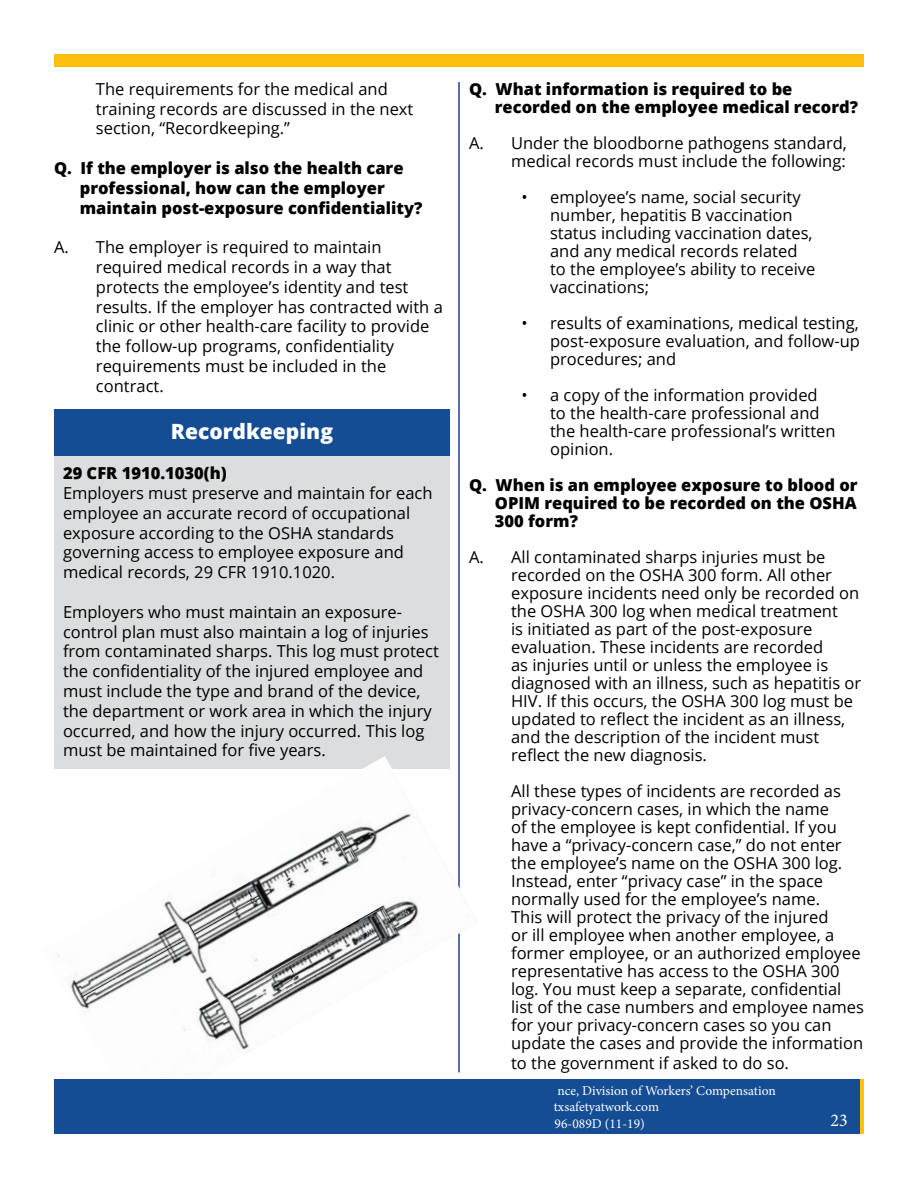
<style>
.page{position:relative;width:918px;height:1188px;background:#fff}
.page>*{position:absolute;margin:0;border:0;box-sizing:border-box;transform-origin:0 0}
.t1{font:800 21px "Open Sans";color:#fff}
.t2{font:18px "Minion Pro";color:#fff}
.t3{font:16.5px/18px "Open Sans";color:#000}
.t4{font:800 16.5px/18px "Open Sans";color:#000}
.t5{font:13.5px/16.2px "Minion Pro";color:#fff;text-align:center}
</style>
<div class="page">
<div style="left:54px;top:54px;width:810px;height:13px;background:#fec00f"></div>
<hr style="left:458px;top:82px;width:2px;height:990px;background:#25408f">
<div style="left:54px;top:409px;width:396px;height:48px;background:#154d94"></div>
<div style="left:54px;top:457px;width:396px;height:312px;background:#dcddde"></div>
<img style="left:54px;top:756px;width:425px;height:324px">
<div style="left:54px;top:1080px;width:810px;height:54px;background:#154d94"></div>
<hr style="left:860px;top:1080px;width:4px;height:54px;background:#fec00f">
<p class="t3" style="left:96px;top:78px;width:319px;line-height:19.8px">The requirements for the medical and training records are discussed in the next section, “Recordkeeping.”</p>
<p class="t4" style="left:80px;top:157px;width:344px;line-height:19.8px;text-indent:-26px">Q. If the employer is also the health care professional, how can the employer maintain post-exposure confidentiality?</p>
<p class="t3" style="left:96px;top:237px;width:348px;line-height:19.8px;text-indent:-42px">A. The employer is required to maintain required medical records in a way that protects the employee’s identity and test results. If the employer has contracted with a clinic or other health-care facility to provide the follow-up programs, confidentiality requirements must be included in the contract.</p>
<p class="t1" style="left:171px;top:416px;width:164px">Recordkeeping</p>
<p class="t4" style="left:63px;top:463px;width:165px">29 CFR 1910.1030(h)</p>
<p class="t3" style="left:63px;top:483px;width:371px;line-height:19.8px">Employers must preserve and maintain for each employee an accurate record of occupational exposure according to the OSHA standards governing access to employee exposure and medical records, 29 CFR 1910.1020.</p>
<p class="t3" style="left:63px;top:601px;width:377px;line-height:19.8px">Employers who must maintain an exposure&shy;control plan must also maintain a log of injuries from contaminated sharps. This log must protect the confidentiality of the injured employee and must include the type and brand of the device,</p>
<p class="t3" style="left:63px;top:700px;width:370px;line-height:19.8px">the department or work area in which the injury occurred, and how the injury occurred. This log must be maintained for five years.</p>
<p class="t4" style="left:495px;top:79px;width:365px;text-indent:-26px">Q. What information is required to be recorded on the employee medical record?</p>
<p class="t3" style="left:469px;top:133px;width:379px;text-align:right">A. Under the bloodborne pathogens standard, medical records must include the following:</p>
<p class="t3" style="left:550px;top:187px;width:267px;text-indent:-28px">• employee’s name, social security number, hepatitis B vaccination status including vaccination dates, and any medical records related to the employee’s ability to receive vaccinations;</p>
<p class="t3" style="left:550px;top:313px;width:311px;text-align:justify;text-indent:-28px">• results of examinations, medical testing, post-exposure evaluation, and follow-up procedures; and</p>
<p class="t3" style="left:550px;top:385px;width:287px;text-indent:-28px">• a copy of the information provided to the health-care professional and the health-care professional’s written opinion.</p>
<p class="t4" style="left:495px;top:475px;width:364px;text-align:justify;text-indent:-26px">Q. When is an employee exposure to blood or OPIM required to be recorded on the OSHA 300 form?</p>
<p class="t3" style="left:511px;top:547px;width:352px;text-indent:-42px">A. All contaminated sharps injuries must be recorded on the OSHA 300 form. All other exposure incidents need only be recorded on the OSHA 300 log when medical treatment<br>is initiated as part of the post-exposure evaluation. These incidents are recorded<br>as injuries until or unless the employee is diagnosed with an illness, such as hepatitis or HIV. If this occurs, the OSHA 300 log must be updated to reflect the incident as an illness, and the description of the incident must reflect the new diagnosis.</p>
<p class="t3" style="left:511px;top:781px;width:354px">All these types of incidents are recorded as privacy-concern cases, in which the name<br>of the employee is kept confidential. If you have a “privacy-concern case,” do not enter the employee’s name on the OSHA 300 log.<br>Instead, enter “privacy case” in the space normally used for the employee’s name.<br>This will protect the privacy of the injured<br>or ill employee when another employee, a former employee, or an authorized employee representative has access to the OSHA 300 log. You must keep a separate, confidential list of the case numbers and employee names for your privacy-concern cases so you can update the cases and provide the information</p>
<p class="t3" style="left:511px;top:1053px;width:279px">to the government if asked to do so.</p>
<p class="t5" style="left:407px;top:1083px;width:370px">Texas Department of Insurance, Division of Workers’ Compensation www.txsafetyatwork.com<br>HS96-089D (11-19)</p>
<p class="t2" style="left:831px;top:1108px;width:19px">23</p>
</div>
